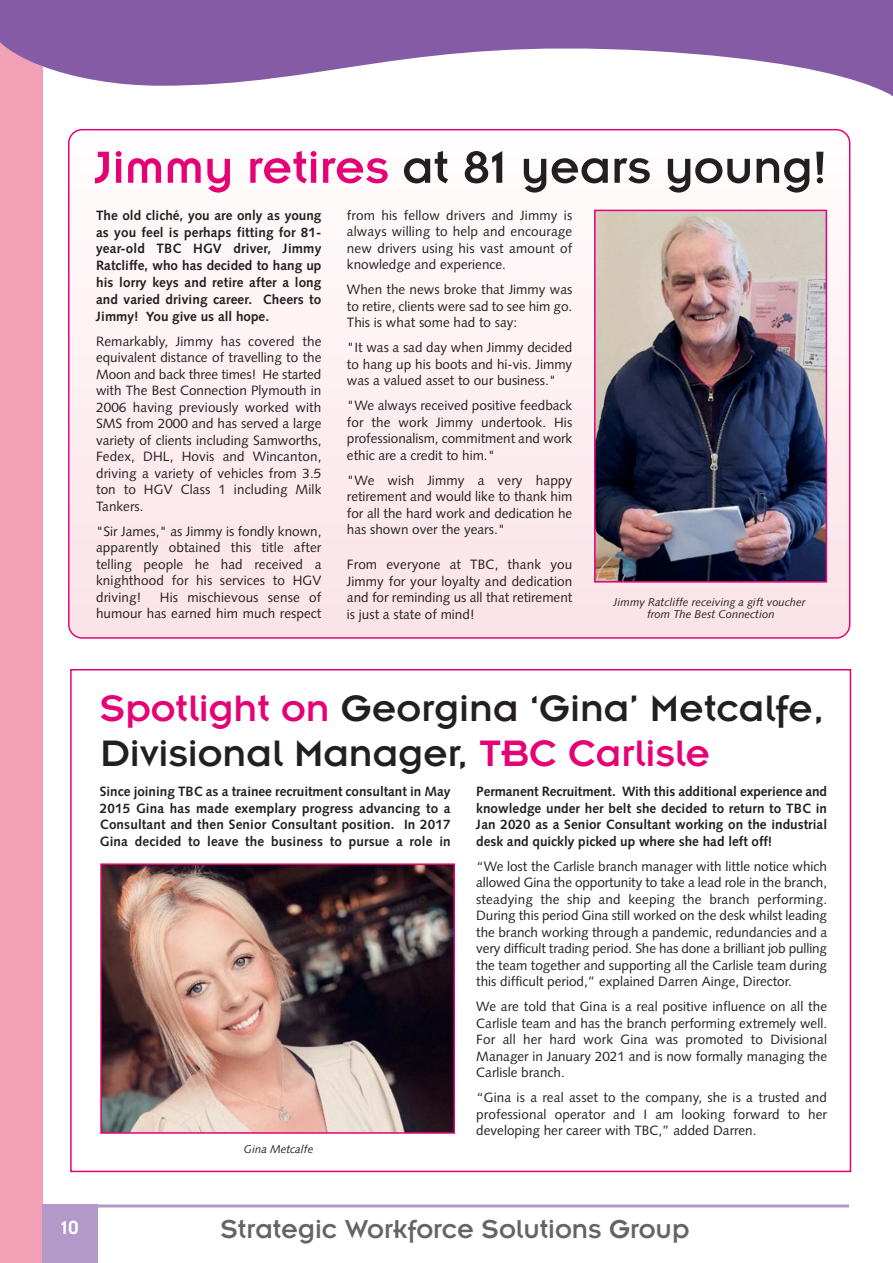
<style>
.page{position:relative;width:893px;height:1263px;background:#fff}
.page>*{position:absolute;margin:0;border:0;box-sizing:border-box;transform-origin:0 0}
.t1{font:49.5px "Insignia";color:#231f20}
.t2{font:40.5px/45px "Insignia";color:#231f20}
.t3{font:28.5px "Insignia";color:#636466}
.t4{font:21px "Insignia";color:#fff}
.t5{font:13.5px/16.5px "Syntax";color:#231f20;text-align:justify}
.t6{font:700 13.5px/16.8px "Syntax";letter-spacing:.01em;color:#231f20;text-align:justify}
.t7{font:italic 11.25px/12.8px "Syntax";color:#231f20;text-align:center}
.s1{color:#e40275}
</style>
<div class="page">
<div style="left:0;top:0;width:43px;height:1262px;background:#f1a0b6"></div>
<div style="left:43px;top:1204px;width:55px;height:58px;background:#b399c8"></div>
<hr style="left:96px;top:1204px;width:753px;height:3px;background:#b399c8">
<svg style="left:0;top:5px;width:892px;height:91px;fill:#865ba6"></svg>
<div style="left:0;top:0;width:893px;height:5px;background:#865ba6"></div>
<svg style="left:892px;top:5px;width:1px;height:91px"></svg>
<svg style="left:68px;top:129px;width:782px;height:510px"></svg>
<img style="left:597px;top:213px;width:227px;height:367px">
<div style="left:594px;top:210px;width:233px;height:373px;border:2px solid #e40275"></div>
<img style="left:103px;top:866px;width:349px;height:265px">
<div style="left:100px;top:863px;width:355px;height:271px;border:2px solid #e40275"></div>
<h1 class="t1" style="left:95px;top:152px;width:734px"><span class="s1">Jimmy retires</span> at 81 years young!</h1>
<p class="t6" style="left:96px;top:208px;width:227px">The old cliché, you are only as young as you feel is perhaps fitting for 81- year-old TBC HGV driver, Jimmy Ratcliffe, who has decided to hang up his lorry keys and retire after a long and varied driving career. Cheers to Jimmy! You give us all hope.</p>
<p class="t5" style="left:96px;top:334px;width:227px">Remarkably, Jimmy has covered the equivalent distance of travelling to the Moon and back three times! He started with The Best Connection Plymouth in 2006 having previously worked with SMS from 2000 and has served a large variety of clients including Samworths, Fedex, DHL, Hovis and Wincanton, driving a variety of vehicles from 3.5 ton to HGV Class 1 including Milk Tankers.</p>
<p class="t5" style="left:96px;top:524px;width:227px">"Sir James," as Jimmy is fondly known, apparently obtained this title after telling people he had received a knighthood for his services to HGV driving!</p>
<p class="t5" style="left:96px;top:590px;width:227px;text-align:right">His mischievous sense of<br>humour has earned him much respect</p>
<p class="t5" style="left:347px;top:208px;width:227px">from his fellow drivers and Jimmy is always willing to help and encourage new drivers using his vast amount of knowledge and experience.</p>
<p class="t5" style="left:347px;top:283px;width:227px">When the news broke that Jimmy was to retire, clients were sad to see him go.<br>This is what some had to say:</p>
<p class="t5" style="left:347px;top:341px;width:227px">"It was a sad day when Jimmy decided to hang up his boots and hi-vis. Jimmy was a valued asset to our business."</p>
<p class="t5" style="left:347px;top:399px;width:227px">"We always received positive feedback for the work Jimmy undertook. His professionalism, commitment and work ethic are a credit to him."</p>
<p class="t5" style="left:347px;top:473px;width:227px">"We wish Jimmy a very happy retirement and would like to thank him for all the hard work and dedication he has shown over the years."</p>
<p class="t5" style="left:347px;top:558px;width:227px">From everyone at TBC, thank you Jimmy for your loyalty and dedication and for reminding us all that retirement is just a state of mind!</p>
<p class="t7" style="left:613px;top:596px;width:194px">Jimmy Ratcliffe receiving a gift voucher from The Best Connection</p>
<h2 class="t2" style="left:100px;top:690px;width:726px"><span class="s1">Spotlight on</span> Georgina ‘Gina’ Metcalfe,<br>Divisional Manager, <span class="s1">TBC Carlisle</span></h2>
<p class="t6" style="left:100px;top:784px;width:352px">Since joining TBC as a trainee recruitment consultant in May 2015 Gina has made exemplary progress advancing to a Consultant and then Senior Consultant position. In 2017<br>Gina decided to leave the business to pursue a role in</p>
<p class="t6" style="left:476px;top:784px;width:352px">Permanent Recruitment. With this additional experience and knowledge under her belt she decided to return to TBC in Jan 2020 as a Senior Consultant working on the industrial desk and quickly picked up where she had left off!</p>
<p class="t5" style="left:476px;top:859px;width:352px">“We lost the Carlisle branch manager with little notice which allowed Gina the opportunity to take a lead role in the branch, steadying the ship and keeping the branch performing.<br>During this period Gina still worked on the desk whilst leading the branch working through a pandemic, redundancies and a very difficult trading period. She has done a brilliant job pulling the team together and supporting all the Carlisle team during this difficult period,” explained Darren Ainge, Director.</p>
<p class="t5" style="left:476px;top:999px;width:352px">We are told that Gina is a real positive influence on all the Carlisle team and has the branch performing extremely well.<br>For all her hard work Gina was promoted to Divisional Manager in January 2021 and is now formally managing the Carlisle branch.</p>
<p class="t5" style="left:476px;top:1090px;width:352px">“Gina is a real asset to the company, she is a trusted and professional operator and I am looking forward to her developing her career with TBC,” added Darren.</p>
<p class="t7" style="left:244px;top:1144px;width:71px">Gina Metcalfe</p>
<h3 class="t4" style="left:61px;top:1220px;width:19px">10</h3>
<h3 class="t3" style="left:221px;top:1220px;width:470px">Strategic Workforce Solutions Group</h3>
</div>
